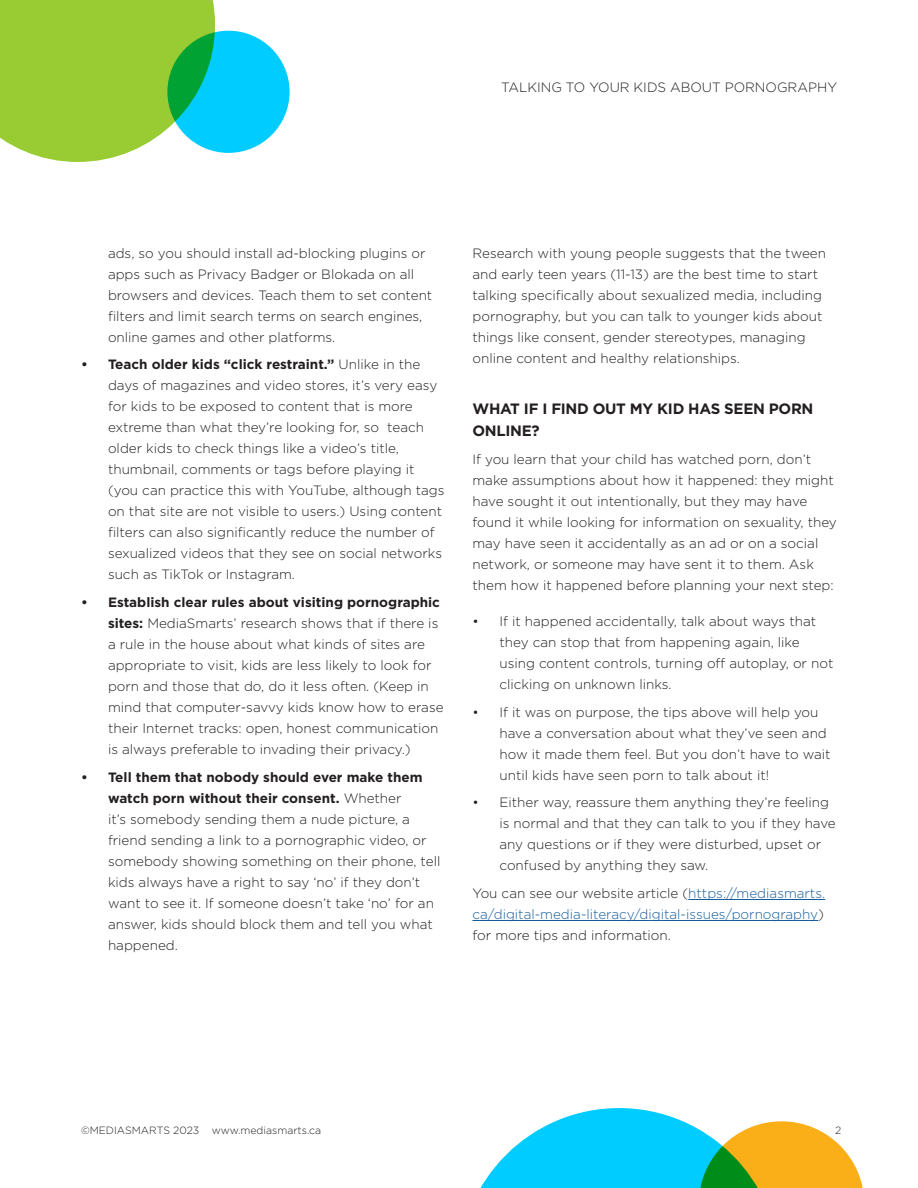
<style>
.page{position:relative;width:918px;height:1188px;background:#fff}
.page>*{position:absolute;margin:0;border:0;box-sizing:border-box;transform-origin:0 0}
.Body_copy_sub-head{font:700 15px/22.5px "Gotham";letter-spacing:-.02em;color:#231f20}
.regular_body_text{font:300 13.5px/21px "Gotham";color:#231f20}
.regular_body_text-2{font:300 13.5px/21px "Gotham";color:#175d9e;text-align:justify}
.t1{font:300 10.5px "Gotham";color:#231f20}
.s1{font-weight:700}
.s2{color:#231f20}
</style>
<div class="page">
<hr style="left:688px;top:899px;width:137px;height:1px;background:#175d9e">
<hr style="left:472px;top:920px;width:346px;height:1px;background:#175d9e">
<svg style="left:0;top:0;width:215px;height:162px;background:#a1d044"></svg>
<svg style="left:167px;top:31px;width:123px;height:122px;background:#01c4d7"></svg>
<svg style="left:480px;top:1108px;width:383px;height:80px"></svg>
<p class="regular_body_text" style="left:501px;top:76px;width:338px">TALKING TO YOUR KIDS ABOUT PORNOGRAPHY</p>
<p class="regular_body_text" style="left:108px;top:242px;width:326px">ads, so you should install ad-blocking plugins or apps such as Privacy Badger or Blokada on all browsers and devices. Teach them to set content filters and limit search terms on search engines, online games and other platforms.</p>
<p class="regular_body_text" style="left:108px;top:354px;width:338px;text-indent:-27px"><span class="s1">• Teach older kids “click restraint.”</span> Unlike in the days of magazines and video stores, it’s very easy for kids to be exposed to content that is more extreme than what they’re looking for, so teach older kids to check things like a video’s title, thumbnail, comments or tags before playing it (you can practice this with YouTube, although tags on that site are not visible to users.) Using content filters can also significantly reduce the number of sexualized videos that they see on social networks such as TikTok or Instagram.</p>
<p class="regular_body_text" style="left:108px;top:592px;width:337px;text-indent:-27px"><span class="s1">• Establish clear rules about visiting pornographic sites:</span> MediaSmarts’ research shows that if there is a rule in the house about what kinds of sites are appropriate to visit, kids are less likely to look for porn and those that do, do it less often. (Keep in mind that computer-savvy kids know how to erase their Internet tracks: open, honest communication is always preferable to invading their privacy.)</p>
<p class="regular_body_text" style="left:108px;top:766px;width:334px;text-indent:-27px"><span class="s1">• Tell them that nobody should ever make them watch porn without their consent.</span> Whether<br>it’s somebody sending them a nude picture, a friend sending a link to a pornographic video, or somebody showing something on their phone, tell kids always have a right to say ‘no’ if they don’t want to see it. If someone doesn’t take ‘no’ for an answer, kids should block them and tell you what happened.</p>
<p class="regular_body_text" style="left:472px;top:242px;width:355px">Research with young people suggests that the tween and early teen years (11-13) are the best time to start talking specifically about sexualized media, including pornography, but you can talk to younger kids about things like consent, gender stereotypes, managing online content and healthy relationships.</p>
<p class="Body_copy_sub-head" style="left:472px;top:397px;width:342px">WHAT IF I FIND OUT MY KID HAS SEEN PORN<br>ONLINE?</p>
<p class="regular_body_text" style="left:472px;top:448px;width:366px">If you learn that your child has watched porn, don’t make assumptions about how it happened: they might have sought it out intentionally, but they may have found it while looking for information on sexuality, they may have seen it accidentally as an ad or on a social network, or someone may have sent it to them. Ask them how it happened before planning your next step:</p>
<p class="regular_body_text" style="left:500px;top:610px;width:335px;text-indent:-27px">• If it happened accidentally, talk about ways that they can stop that from happening again, like using content controls, turning off autoplay, or not clicking on unknown links.</p>
<p class="regular_body_text" style="left:500px;top:701px;width:333px;text-indent:-27px">• If it was on purpose, the tips above will help you have a conversation about what they’ve seen and how it made them feel. But you don’t have to wait until kids have seen porn to talk about it!</p>
<p class="regular_body_text" style="left:500px;top:792px;width:338px;text-indent:-27px">• Either way, reassure them anything they’re feeling is normal and that they can talk to you if they have any questions or if they were disturbed, upset or confused by anything they saw.</p>
<p class="regular_body_text-2" style="left:472px;top:883px;width:354px"><span class="s2">You can see our website article (</span>https://mediasmarts. ca/digital-media-literacy/digital-issues/pornography<span class="s2">) for more tips and information.</span></p>
<p class="t1" style="left:81px;top:1123px;width:242px">©MEDIASMARTS 2023 www.mediasmarts.ca</p>
<p class="t1" style="left:835px;top:1124px;width:8px">2</p>
</div>
